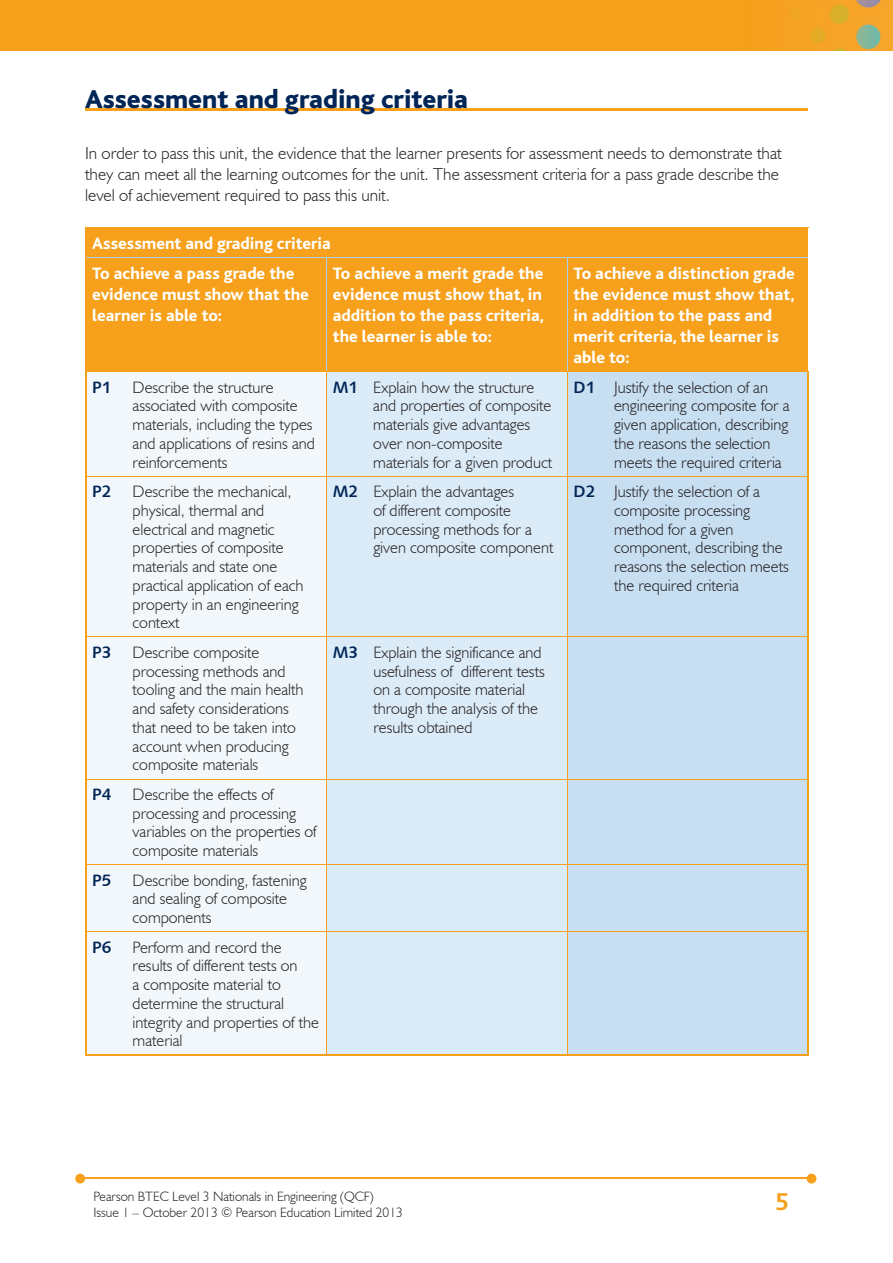
<style>
.page{position:relative;width:893px;height:1263px;background:#fff}
.page>*{position:absolute;margin:0;border:0;box-sizing:border-box;transform-origin:0 0}
.t1{font:800 27px "Bliss";color:#002556}
.t2{font:700 25.5px "Bliss";color:#f6a01b}
.t3{font:800 17.25px/21px "Bliss";color:#fff}
.t4{font:300 17.25px/21px "Humanist 521 BT";color:#231f20}
.t5{font:300 16.5px/18.8px "Humanist 521 BT";color:#231f20}
.t6{font:16.5px "Humanist 531 BT Bold A";color:#002556}
.t7{font:300 13.5px/16.5px "Humanist 521 BT";color:#231f20}
.s1{font-family:"Humanist 531 BT Bold A";font-weight:400;color:#002556}
</style>
<div class="page">
<img style="left:0;top:0;width:893px;height:51px">
<hr style="left:82px;top:1178px;width:728px;height:1px;background:#f6a01b">
<svg style="left:807px;top:1174px;width:9px;height:9px"></svg>
<svg style="left:75px;top:1174px;width:10px;height:9px"></svg>
<hr style="left:85px;top:108px;width:723px;height:2px;background:#f6a01b">
<div style="left:86px;top:228px;width:721px;height:143px;background:#f6a01b"></div>
<div style="left:87px;top:372px;width:239px;height:682px;background:#f2f7fb"></div>
<div style="left:327px;top:372px;width:240px;height:682px;background:#dbebf7"></div>
<div style="left:568px;top:372px;width:239px;height:682px;background:#c8dff2"></div>
<hr style="left:85px;top:227px;width:241px;height:1px;background:#f6a01b">
<svg style="left:85px;top:228px;width:1px;height:29px"></svg>
<hr style="left:326px;top:227px;width:241px;height:1px;background:#f6a01b">
<hr style="left:567px;top:227px;width:241px;height:1px;background:#f6a01b">
<svg style="left:807px;top:228px;width:1px;height:29px"></svg>
<hr style="left:326px;top:372px;width:1px;height:104px;background:#f6a01b">
<hr style="left:567px;top:372px;width:1px;height:104px;background:#f6a01b">
<hr style="left:87px;top:476px;width:239px;height:1px;background:#f6a01b">
<hr style="left:326px;top:476px;width:241px;height:1px;background:#f6a01b">
<hr style="left:326px;top:476px;width:1px;height:160px;background:#f6a01b">
<hr style="left:567px;top:476px;width:240px;height:1px;background:#f6a01b">
<hr style="left:567px;top:476px;width:1px;height:160px;background:#f6a01b">
<hr style="left:87px;top:636px;width:239px;height:1px;background:#f6a01b">
<hr style="left:326px;top:636px;width:241px;height:1px;background:#f6a01b">
<hr style="left:326px;top:637px;width:1px;height:142px;background:#f6a01b">
<hr style="left:567px;top:636px;width:240px;height:1px;background:#f6a01b">
<hr style="left:567px;top:637px;width:1px;height:142px;background:#f6a01b">
<hr style="left:87px;top:779px;width:239px;height:1px;background:#f6a01b">
<hr style="left:326px;top:779px;width:241px;height:1px;background:#f6a01b">
<hr style="left:326px;top:779px;width:1px;height:85px;background:#f6a01b">
<hr style="left:567px;top:779px;width:240px;height:1px;background:#f6a01b">
<hr style="left:567px;top:779px;width:1px;height:85px;background:#f6a01b">
<hr style="left:87px;top:864px;width:239px;height:1px;background:#f6a01b">
<hr style="left:326px;top:864px;width:241px;height:1px;background:#f6a01b">
<hr style="left:326px;top:865px;width:1px;height:66px;background:#f6a01b">
<hr style="left:567px;top:864px;width:240px;height:1px;background:#f6a01b">
<hr style="left:567px;top:865px;width:1px;height:66px;background:#f6a01b">
<hr style="left:87px;top:931px;width:239px;height:1px;background:#f6a01b">
<hr style="left:326px;top:931px;width:241px;height:1px;background:#f6a01b">
<hr style="left:326px;top:932px;width:1px;height:122px;background:#f6a01b">
<hr style="left:567px;top:931px;width:240px;height:1px;background:#f6a01b">
<hr style="left:567px;top:932px;width:1px;height:122px;background:#f6a01b">
<hr style="left:85px;top:372px;width:2px;height:104px;background:#f6a01b">
<hr style="left:807px;top:372px;width:2px;height:104px;background:#f6a01b">
<hr style="left:85px;top:476px;width:2px;height:161px;background:#f6a01b">
<hr style="left:807px;top:476px;width:2px;height:161px;background:#f6a01b">
<hr style="left:85px;top:637px;width:2px;height:142px;background:#f6a01b">
<hr style="left:807px;top:637px;width:2px;height:142px;background:#f6a01b">
<hr style="left:85px;top:779px;width:2px;height:86px;background:#f6a01b">
<hr style="left:807px;top:779px;width:2px;height:86px;background:#f6a01b">
<hr style="left:85px;top:865px;width:2px;height:67px;background:#f6a01b">
<hr style="left:807px;top:865px;width:2px;height:67px;background:#f6a01b">
<hr style="left:85px;top:932px;width:2px;height:122px;background:#f6a01b">
<hr style="left:807px;top:932px;width:2px;height:122px;background:#f6a01b">
<hr style="left:85px;top:1054px;width:241px;height:2px;background:#f6a01b">
<hr style="left:326px;top:1054px;width:241px;height:2px;background:#f6a01b">
<hr style="left:567px;top:1054px;width:242px;height:2px;background:#f6a01b">
<hr style="left:85px;top:257px;width:1px;height:114px;background:#f6a01b">
<hr style="left:807px;top:257px;width:1px;height:114px;background:#f6a01b">
<hr style="left:85px;top:371px;width:241px;height:1px;background:#f6a01b">
<hr style="left:326px;top:371px;width:241px;height:1px;background:#f6a01b">
<hr style="left:567px;top:371px;width:241px;height:1px;background:#f6a01b">
<hr style="left:86px;top:257px;width:240px;height:1px;background:#accfed">
<hr style="left:326px;top:257px;width:241px;height:1px;background:#accfed">
<hr style="left:567px;top:257px;width:240px;height:1px;background:#accfed">
<hr style="left:326px;top:258px;width:1px;height:113px;background:#accfed">
<hr style="left:567px;top:258px;width:1px;height:113px;background:#accfed">
<h1 class="t1" style="left:85px;top:85px;width:384px">Assessment and grading criteria</h1>
<p class="t4" style="left:85px;top:142px;width:698px">In order to pass this unit, the evidence that the learner presents for assessment needs to demonstrate that they can meet all the learning outcomes for the unit. The assessment criteria for a pass grade describe the level of achievement required to pass this unit.</p>
<p class="t3" style="left:92px;top:229px;width:240px;line-height:30.2px">Assessment and grading criteria<br>To achieve a pass grade the</p>
<p class="t3" style="left:92px;top:284px;width:218px">evidence must show that the learner is able to:</p>
<p class="t3" style="left:333px;top:263px;width:213px;text-align:justify">To achieve a merit grade the evidence must show that, in addition to the pass criteria, the learner is able to:</p>
<p class="t3" style="left:574px;top:263px;width:223px">To achieve a distinction grade the evidence must show that, in addition to the pass and merit criteria, the learner is able to:</p>
<p class="t6" style="left:92px;top:377px;width:21px">P1</p>
<p class="t5" style="left:133px;top:377px;width:184px">Describe the structure associated with composite materials, including the types and applications of resins and reinforcements</p>
<p class="t5" style="left:373px;top:377px;width:180px;text-indent:-40px"><span class="s1">M1</span> Explain how the structure and properties of composite materials give advantages over non-composite materials for a given product</p>
<p class="t5" style="left:614px;top:377px;width:177px;text-indent:-40px"><span class="s1">D1</span> Justify the selection of an engineering composite for a given application, describing the reasons the selection meets the required criteria</p>
<p class="t6" style="left:92px;top:481px;width:21px">P2</p>
<p class="t5" style="left:133px;top:482px;width:172px">Describe the mechanical, physical, thermal and electrical and magnetic properties of composite materials and state one practical application of each property in an engineering context</p>
<p class="t5" style="left:373px;top:482px;width:182px;text-indent:-40px"><span class="s1">M2</span> Explain the advantages<br>of different composite processing methods for a given composite component</p>
<p class="t5" style="left:614px;top:482px;width:176px;text-indent:-40px"><span class="s1">D2</span> Justify the selection of a composite processing method for a given component, describing the reasons the selection meets the required criteria</p>
<p class="t6" style="left:92px;top:642px;width:21px">P3</p>
<p class="t5" style="left:133px;top:642px;width:172px">Describe composite processing methods and tooling and the main health and safety considerations that need to be taken into account when producing composite materials</p>
<p class="t5" style="left:373px;top:642px;width:173px;text-indent:-40px"><span class="s1">M3</span> Explain the significance and usefulness of different tests on a composite material through the analysis of the results obtained</p>
<p class="t6" style="left:92px;top:784px;width:21px">P4</p>
<p class="t5" style="left:133px;top:784px;width:186px">Describe the effects of processing and processing variables on the properties of composite materials</p>
<p class="t6" style="left:92px;top:870px;width:21px">P5</p>
<p class="t5" style="left:133px;top:870px;width:175px">Describe bonding, fastening and sealing of composite components</p>
<p class="t6" style="left:92px;top:937px;width:21px">P6</p>
<p class="t5" style="left:133px;top:937px;width:188px">Perform and record the results of different tests on<br>a composite material to determine the structural integrity and properties of the material</p>
<p class="t7" style="left:94px;top:1188px;width:311px">Pearson BTEC Level 3 Nationals in Engineering (QCF)<br>Issue 1 – October 2013 © Pearson Education Limited 2013</p>
<h2 class="t2" style="left:775px;top:1188px;width:15px">5</h2>
</div>
